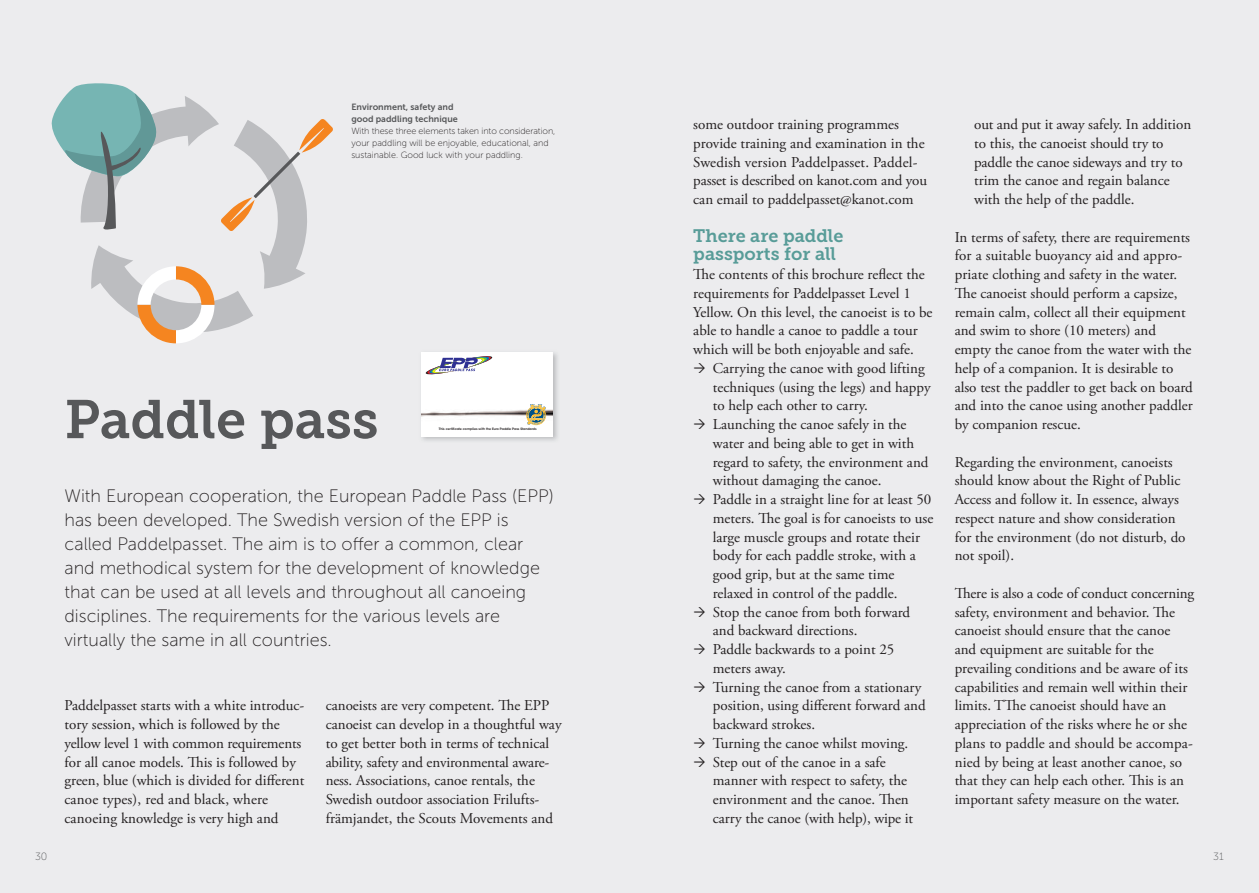
<style>
.page{position:relative;width:1259px;height:893px;background:#ececee}
.page>*{position:absolute;margin:0;border:0;box-sizing:border-box;transform-origin:0 0}
.t1{font:54px "Museo Slab 700";color:#57585a}
.t2{font:18px/24px "Museo Sans 100";color:#231f20}
.t3{font:18px/18.8px "Museo Slab 700";color:#589c98}
.t4{font:15px/18.8px "Adobe Garamond Pro";color:#231f20}
.t5{font:10.5px "Museo Sans 100";color:#57585a}
.t6{font:9px/12px "Museo Sans 100";color:#231f20}
.t7{font:9px/12px "Museo Sans 700";color:#57585a}
.t8{font:600 3.15px "ITC Avant Garde Std";color:#231f20}
</style>
<div class="page">
<img style="left:421px;top:352px;width:137px;height:89px">
<div style="left:422px;top:353px;width:131px;height:84px;background:#fff"></div>
<svg style="left:425px;top:355px;width:68px;height:21px"></svg>
<svg style="left:438px;top:404px;width:108px;height:27px;background:#e7e6df"></svg>
<svg style="left:51px;top:83px;width:282px;height:260px"></svg>
<p class="t7" style="left:351px;top:101px;width:108px">Environment, safety and good paddling technique</p>
<p class="t6" style="left:351px;top:125px;width:205px">With these three elements taken into consideration, your paddling will be enjoyable, educational, and sustainable. Good luck with your paddling.</p>
<h1 class="t1" style="left:64px;top:389px;width:316px">Paddle pass</h1>
<p class="t8" style="left:439px;top:427px;width:99px">This certificate complies with the Euro Paddle Pass Standards</p>
<p class="t2" style="left:64px;top:484px;width:491px">With European cooperation, the European Paddle Pass (EPP) has been developed. The Swedish version of the EPP is called Paddelpasset. The aim is to offer a common, clear and methodical system for the development of knowledge that can be used at all levels and throughout all canoeing disciplines. The requirements for the various levels are virtually the same in all countries.</p>
<p class="t4" style="left:64px;top:697px;width:241px">Paddelpasset starts with a white introduc&shy;tory session, which is followed by the yellow level 1 with common requirements for all canoe models. This is followed by green, blue (which is divided for different canoe types), red and black, where canoeing knowledge is very high and</p>
<p class="t4" style="left:326px;top:697px;width:237px">canoeists are very competent. The EPP canoeist can develop in a thoughtful way to get better both in terms of technical ability, safety and environmental aware&shy;ness. Associations, canoe rentals, the Swedish outdoor association Frilufts&shy;främjandet, the Scouts Movements and</p>
<p class="t4" style="left:693px;top:115px;width:235px">some outdoor training programmes provide training and examination in the Swedish version Paddelpasset. Paddel&shy;passet is described on kanot.com and you can email to paddelpasset@kanot.com</p>
<p class="t3" style="left:693px;top:226px;width:152px">There are paddle passports for all</p>
<p class="t4" style="left:693px;top:265px;width:241px">The contents of this brochure reflect the requirements for Paddelpasset Level 1<br>Yellow. On this level, the canoeist is to be able to handle a canoe to paddle a tour which will be both enjoyable and safe.</p>
<p class="t4" style="left:713px;top:359px;width:222px">Carrying the canoe with good lifting techniques (using the legs) and happy to help each other to carry.<br>Launching the canoe safely in the water and being able to get in with regard to safety, the environment and without damaging the canoe.<br>Paddle in a straight line for at least 50 meters. The goal is for canoeists to use large muscle groups and rotate their body for each paddle stroke, with a good grip, but at the same time relaxed in control of the paddle.<br>Stop the canoe from both forward and backward directions.<br>Paddle backwards to a point 25 meters away.<br>Turning the canoe from a stationary position, using different forward and backward strokes.<br>Turning the canoe whilst moving.<br>Step out of the canoe in a safe manner with respect to safety, the environment and the canoe. Then carry the canoe (with help), wipe it</p>
<p class="t4" style="left:974px;top:115px;width:219px">out and put it away safely. In addition to this, the canoeist should try to paddle the canoe sideways and try to trim the canoe and regain balance with the help of the paddle.</p>
<p class="t4" style="left:954px;top:228px;width:240px">In terms of safety, there are requirements for a suitable buoyancy aid and appro&shy;priate clothing and safety in the water.<br>The canoeist should perform a capsize, remain calm, collect all their equipment and swim to shore (10 meters) and empty the canoe from the water with the help of a companion. It is desirable to also test the paddler to get back on board and into the canoe using another paddler by companion rescue.</p>
<p class="t4" style="left:954px;top:453px;width:232px">Regarding the environment, canoeists should know about the Right of Public Access and follow it. In essence, always respect nature and show consideration for the environment (do not disturb, do not spoil).</p>
<p class="t4" style="left:954px;top:584px;width:241px">There is also a code of conduct concerning safety, environment and behavior. The canoeist should ensure that the canoe and equipment are suitable for the prevailing conditions and be aware of its capabilities and remain well within their limits. TThe canoeist should have an appreciation of the risks where he or she plans to paddle and should be accompa&shy;nied by being at least another canoe, so that they can help each other. This is an important safety measure on the water.</p>
<p class="t5" style="left:35px;top:851px;width:14px">30</p>
<p class="t5" style="left:1213px;top:851px;width:12px">31</p>
</div>
